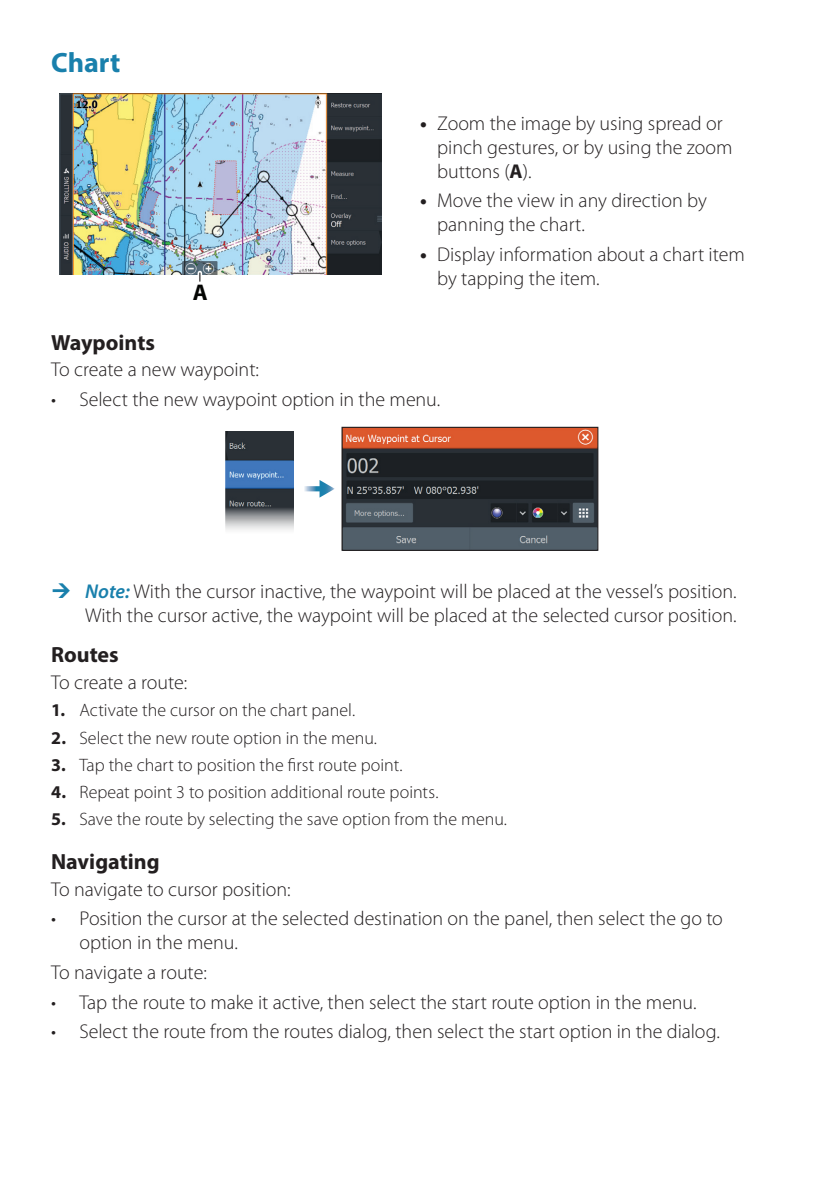
<style>
.page{position:relative;width:840px;height:1191px;background:#fff}
.page>*{position:absolute;margin:0;border:0;box-sizing:border-box;transform-origin:0 0}
.t1{font:700 28px "Myriad Pro";color:#1980ac}
.t2{font:700 22.8px "Myriad Pro";color:#040503}
.t3{font:700 22px "Myriad Pro";color:#231f20}
.t4{font:300 20px/24px "Myriad Pro";color:#231f20}
.t5{font:300 18px "Myriad Pro";color:#231f20}
.s1{font-weight:700}
.s2{font-weight:600;font-style:italic;color:#1980ac}
</style>
<div class="page">
<img style="left:59px;top:94px;width:322px;height:181px">
<svg style="left:197px;top:273px;width:5px;height:8px"></svg>
<svg style="left:304px;top:486px;width:15px;height:5px"></svg>
<svg style="left:319px;top:480px;width:15px;height:17px"></svg>
<img style="left:343px;top:429px;width:253px;height:120px">
<div style="left:341px;top:427px;width:257px;height:124px;border:1px solid #231f20"></div>
<img style="left:225px;top:431px;width:68px;height:99px">
<h1 class="t1" style="left:51px;top:44px;width:71px">Chart</h1>
<p class="t2" style="left:192px;top:278px;width:16px">A</p>
<p class="t4" style="left:437px;top:111px;width:297px;text-indent:-17px"><span class="s1">•</span> Zoom the image by using spread or pinch gestures, or by using the zoom buttons (<span class="s1">A</span>).</p>
<p class="t4" style="left:437px;top:189px;width:271px;text-indent:-17px"><span class="s1">•</span> Move the view in any direction by panning the chart.</p>
<p class="t4" style="left:437px;top:243px;width:309px;text-indent:-17px"><span class="s1">•</span> Display information about a chart item by tapping the item.</p>
<p class="t3" style="left:51px;top:328px;width:105px">Waypoints</p>
<p class="t4" style="left:51px;top:358px;width:209px">To create a new waypoint:</p>
<p class="t4" style="left:51px;top:388px;width:390px">• Select the new waypoint option in the menu.</p>
<p class="t4" style="left:85px;top:579px;width:652px"><span class="s2">Note:</span> With the cursor inactive, the waypoint will be placed at the vessel’s position.<br>With the cursor active, the waypoint will be placed at the selected cursor position.</p>
<p class="t3" style="left:51px;top:640px;width:69px">Routes</p>
<p class="t4" style="left:51px;top:670px;width:138px">To create a route:</p>
<p class="t5" style="left:51px;top:700px;width:305px"><span class="s1">1.</span> Activate the cursor on the chart panel.</p>
<p class="t5" style="left:51px;top:727px;width:327px"><span class="s1">2.</span> Select the new route option in the menu.</p>
<p class="t5" style="left:51px;top:755px;width:353px"><span class="s1">3.</span> Tap the chart to position the first route point.</p>
<p class="t5" style="left:51px;top:782px;width:389px"><span class="s1">4.</span> Repeat point 3 to position additional route points.</p>
<p class="t5" style="left:51px;top:809px;width:457px"><span class="s1">5.</span> Save the route by selecting the save option from the menu.</p>
<p class="t3" style="left:51px;top:847px;width:110px">Navigating</p>
<p class="t4" style="left:51px;top:877px;width:241px">To navigate to cursor position:</p>
<p class="t4" style="left:79px;top:907px;width:644px;text-indent:-28px">• Position the cursor at the selected destination on the panel, then select the go to option in the menu.</p>
<p class="t4" style="left:51px;top:960px;width:157px">To navigate a route:</p>
<p class="t4" style="left:51px;top:990px;width:646px">• Tap the route to make it active, then select the start route option in the menu.</p>
<p class="t4" style="left:51px;top:1020px;width:670px">• Select the route from the routes dialog, then select the start option in the dialog.</p>
</div>
